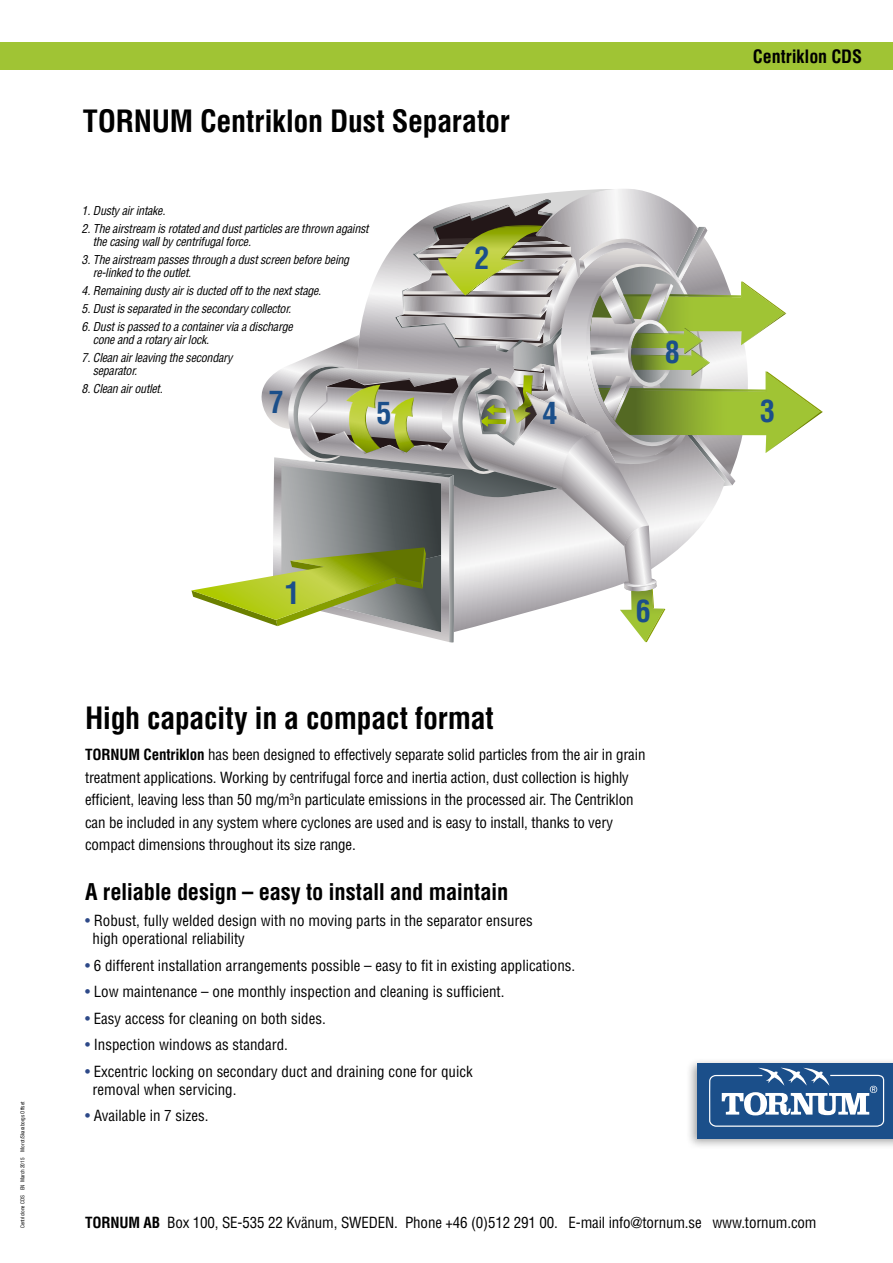
<style>
.page{position:relative;width:893px;height:1263px;background:#fff}
.page>*{position:absolute;margin:0;border:0;box-sizing:border-box;transform-origin:0 0}
.t1{font:700 condensed 30px "Helvetica LT Std";letter-spacing:-.01em;color:#000}
.t2{font:700 condensed 30px "Helvetica LT Std";color:#1b4f8a}
.t3{font:700 condensed 22.5px "Helvetica LT Std";letter-spacing:-.015em;color:#000}
.t4{font:700 condensed 18px "Helvetica LT Std";letter-spacing:-.005em;color:#000}
.t5{font:condensed 15px/22.5px "Helvetica LT Std";letter-spacing:-.01em;color:#000}
.t6{font:italic condensed 12px/17.7px "Helvetica LT Std";color:#000}
.t7{font:condensed 5.25px "Helvetica LT Std";letter-spacing:-.01em;color:#000}
.s1{font-weight:700}
.s2{color:#2d4988}
</style>
<div class="page">
<div style="left:0;top:43px;width:893px;height:27px;background:#a0c434"></div>
<div style="left:686px;top:1058px;width:207px;height:92px;background:#000;opacity:.35"></div>
<div style="left:697px;top:1063px;width:196px;height:75px;background:#1b4f8a"></div>
<svg style="left:709px;top:1067px;width:175px;height:60px"></svg>
<svg style="left:191px;top:189px;width:632px;height:454px"></svg>
<h1 class="t1" style="left:83px;top:102px;width:428px">TORNUM Centriklon Dust Separator</h1>
<p class="t6" style="left:82px;top:202px;width:292px">1.Dustyairintake.<br>2.Theairstream isrotatedanddustparticlesarethrownagainst</p>
<p class="t6" style="left:82px;top:233px;width:272px;text-indent:11px">thecasingwallbycentrifugalforce.<br>3.Theairstream passesthroughadustscreenbeforebeing</p>
<p class="t6" style="left:82px;top:264px;width:244px;text-indent:11px">re-linkedtotheoutlet.<br>4.Remainingdustyairisductedofftothenextstage.<br>5.Dustisseparatedinthesecondarycollector.<br>6.Dustispassedtoacontainerviaadischarge</p>
<p class="t6" style="left:82px;top:331px;width:156px;text-indent:11px">coneandarotaryairlock.<br>7.Cleanairleavingthesecondary</p>
<p class="t6" style="left:82px;top:362px;width:86px;text-indent:11px">separator.<br>8.Cleanairoutlet.</p>
<h1 class="t2" style="left:474px;top:239px;width:16px">2</h1>
<h1 class="t2" style="left:269px;top:384px;width:16px">7</h1>
<h1 class="t2" style="left:542px;top:394px;width:16px">4</h1>
<h1 class="t2" style="left:376px;top:394px;width:16px">5</h1>
<p class="t4" style="left:753px;top:45px;width:111px">Centriklon CDS</p>
<h1 class="t2" style="left:665px;top:333px;width:16px">8</h1>
<h1 class="t2" style="left:760px;top:392px;width:17px">3</h1>
<p class="t7" style="left:19px;top:1228px;width:128px;rotate:-90deg">Centriclone CDS EN March 2015 Morot/Skaraborgs Offset</p>
<h1 class="t2" style="left:285px;top:574px;width:16px">1</h1>
<h1 class="t1" style="left:85px;top:699px;width:410px">High capacity in a compact format</h1>
<h1 class="t2" style="left:636px;top:593px;width:16px">6</h1>
<p class="t5" style="left:85px;top:743px;width:562px"><span class="s1">TORNUM Centriklon</span> has been designed to effectively separate solid particles from the air in grain treatment applications. Working by centrifugal force and inertia action, dust collection is highly efficient, leaving less than 50 mg/m<sup>3</sup>n particulate emissions in the processed air. The Centriklon can be included in any system where cyclones are used and is easy to install, thanks to very compact dimensions throughout its size range.</p>
<h2 class="t3" style="left:85px;top:877px;width:425px">A reliable design – easy to install and maintain</h2>
<p class="t5" style="left:93px;top:912px;width:442px;line-height:18px;text-indent:-8px"><span class="s2">•</span> Robust, fully welded design with no moving parts in the separator ensures high operational reliability</p>
<p class="t5" style="left:85px;top:954px;width:492px"><span class="s2">•</span> 6 different installation arrangements possible – easy to fit in existing applications.</p>
<p class="t5" style="left:85px;top:980px;width:421px"><span class="s2">•</span> Low maintenance – one monthly inspection and cleaning is sufficient.</p>
<p class="t5" style="left:85px;top:1007px;width:242px"><span class="s2">•</span> Easy access for cleaning on both sides.</p>
<p class="t5" style="left:85px;top:1033px;width:204px"><span class="s2">•</span> Inspection windows as standard.</p>
<p class="t5" style="left:93px;top:1062px;width:382px;line-height:18px;text-indent:-8px"><span class="s2">•</span> Excentric locking on secondary duct and draining cone for quick removal when servicing.</p>
<p class="t5" style="left:85px;top:1104px;width:125px"><span class="s2">•</span> Available in 7 sizes.</p>
<p class="t5" style="left:85px;top:1211px;width:733px"><span class="s1">TORNUM AB</span> Box 100, SE-535 22 Kvänum, SWEDEN. Phone +46 (0)512 291 00. E-mail info@tornum.se www.tornum.com</p>
</div>
